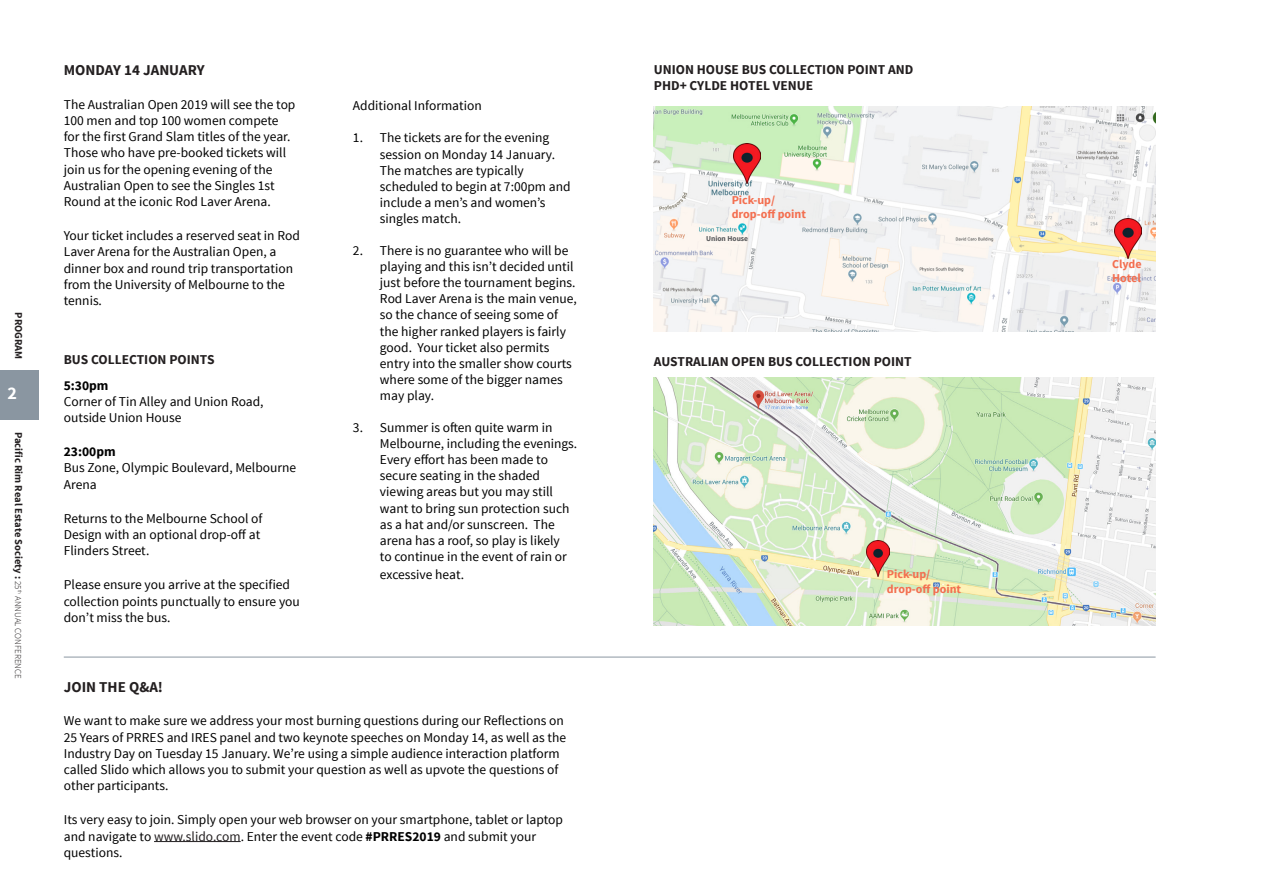
<style>
.page{position:relative;width:1263px;height:893px;background:#fff}
.page>*{position:absolute;margin:0;border:0;box-sizing:border-box;transform-origin:0 0}
.t1{font:700 18px "Source Sans Pro";color:#fff}
.Paper_title{font:700 15px "Source Sans Pro";color:#231f20}
.t2{font:13.5px/16.2px "Source Sans Pro";color:#000}
.Body_text{font:700 13.5px/16.2px "Source Sans Pro";color:#231f20}
.Author{font:700 13.5px "Source Sans Pro";color:#231f20}
.Body_text-2{font:700 12px/14.4px "Source Sans Pro";color:#f36f50}
.t3{font:700 10.5px "Source Sans Pro";color:#231f20}
.Body_text-3{font:700 7.5px "Source Sans Pro";color:#57585a}
.s1{font-weight:300;font-size:9px}
.s2{font-weight:700}
.s3{color:#231f20}
</style>
<div class="page">
<div style="left:0;top:370px;width:38px;height:49px;background:#8a96a1"></div>
<img style="left:654px;top:378px;width:501px;height:248px">
<img style="left:866px;top:541px;width:23px;height:35px">
<img style="left:654px;top:106px;width:501px;height:226px">
<img style="left:734px;top:143px;width:26px;height:40px">
<img style="left:1115px;top:218px;width:26px;height:41px">
<hr style="left:154px;top:841px;width:87px;height:1px;background:#231f20">
<hr style="left:64px;top:657px;width:1091px;height:1px;background:#8a96a1">
<p class="t3" style="left:25px;top:312px;width:49px;rotate:90deg">PROGRAM</p>
<h1 class="t1" style="left:8px;top:381px;width:11px">2</h1>
<p class="t3" style="left:25px;top:432px;width:249px;rotate:90deg">Pacific Rim Real Estate Society : <span class="s1">25</span><sup>th</sup> <span class="s1">ANNUAL CONFERENCE</span></p>
<p class="Paper_title" style="left:64px;top:60px;width:142px">MONDAY 14 JANUARY</p>
<p class="t2" style="left:64px;top:96px;width:233px">The Australian Open 2019 will see the top 100 men and top 100 women compete for the first Grand Slam titles of the year.<br>Those who have pre-booked tickets will join us for the opening evening of the Australian Open to see the Singles 1st Round at the iconic Rod Laver Arena.</p>
<p class="t2" style="left:64px;top:228px;width:238px">Your ticket includes a reserved seat in Rod Laver Arena for the Australian Open, a dinner box and round trip transportation from the University of Melbourne to the tennis.</p>
<p class="Author" style="left:64px;top:351px;width:152px">BUS COLLECTION POINTS</p>
<p class="t2" style="left:64px;top:377px;width:201px"><span class="s2">5:30pm<br></span>Corner of Tin Alley and Union Road, outside Union House</p>
<p class="t2" style="left:64px;top:444px;width:234px"><span class="s2">23:00pm<br></span>Bus Zone, Olympic Boulevard, Melbourne<br>Arena</p>
<p class="t2" style="left:64px;top:510px;width:200px">Returns to the Melbourne School of<br>Design with an optional drop-off at<br>Flinders Street.</p>
<p class="t2" style="left:64px;top:577px;width:238px">Please ensure you arrive at the specified collection points punctually to ensure you don’t miss the bus.</p>
<p class="t2" style="left:353px;top:97px;width:130px">Additional Information</p>
<p class="t2" style="left:380px;top:130px;width:192px;text-indent:-27px">1. The tickets are for the evening session on Monday 14 January.<br>The matches are typically scheduled to begin at 7:00pm and include a men’s and women’s singles match.</p>
<p class="t2" style="left:380px;top:242px;width:198px;text-indent:-27px">2. There is no guarantee who will be playing and this isn’t decided until just before the tournament begins.<br>Rod Laver Arena is the main venue, so the chance of seeing some of the higher ranked players is fairly good. Your ticket also permits entry into the smaller show courts where some of the bigger names may play.</p>
<p class="t2" style="left:380px;top:419px;width:199px;text-indent:-27px">3. Summer is often quite warm in<br>Melbourne, including the evenings.<br>Every effort has been made to secure seating in the shaded viewing areas but you may still want to bring sun protection such as a hat and/or sunscreen. The arena has a roof, so play is likely<br>to continue in the event of rain or</p>
<p class="t2" style="left:380px;top:567px;width:86px">excessive heat.</p>
<p class="Paper_title" style="left:64px;top:677px;width:101px">JOIN THE Q&amp;A!</p>
<p class="t2" style="left:64px;top:713px;width:504px">We want to make sure we address your most burning questions during our Reflections on 25 Years of PRRES and IRES panel and two keynote speeches on Monday 14, as well as the Industry Day on Tuesday 15 January. We’re using a simple audience interaction platform called Slido which allows you to submit your question as well as upvote the questions of other participants.</p>
<p class="t2" style="left:64px;top:812px;width:501px">Its very easy to join. Simply open your web browser on your smartphone, tablet or laptop and navigate to <span class="s3">www.slido.com</span>. Enter the event code <span class="s2">#PRRES2019</span> and submit your questions.</p>
<p class="Body_text" style="left:654px;top:62px;width:261px">UNION HOUSE BUS COLLECTION POINT AND<br>PHD+ CYLDE HOTEL VENUE</p>
<p class="Body_text-2" style="left:732px;top:193px;width:76px">Pick-up/ drop-off point</p>
<p class="Body_text-3" style="left:706px;top:234px;width:44px">Union House</p>
<p class="Body_text" style="left:654px;top:354px;width:259px">AUSTRALIAN OPEN BUS COLLECTION POINT</p>
<p class="Body_text-2" style="left:887px;top:568px;width:76px">Pick-up/ drop-off point</p>
<p class="Body_text-2" style="left:1112px;top:257px;width:31px">Clyde<br>Hotel</p>
</div>
